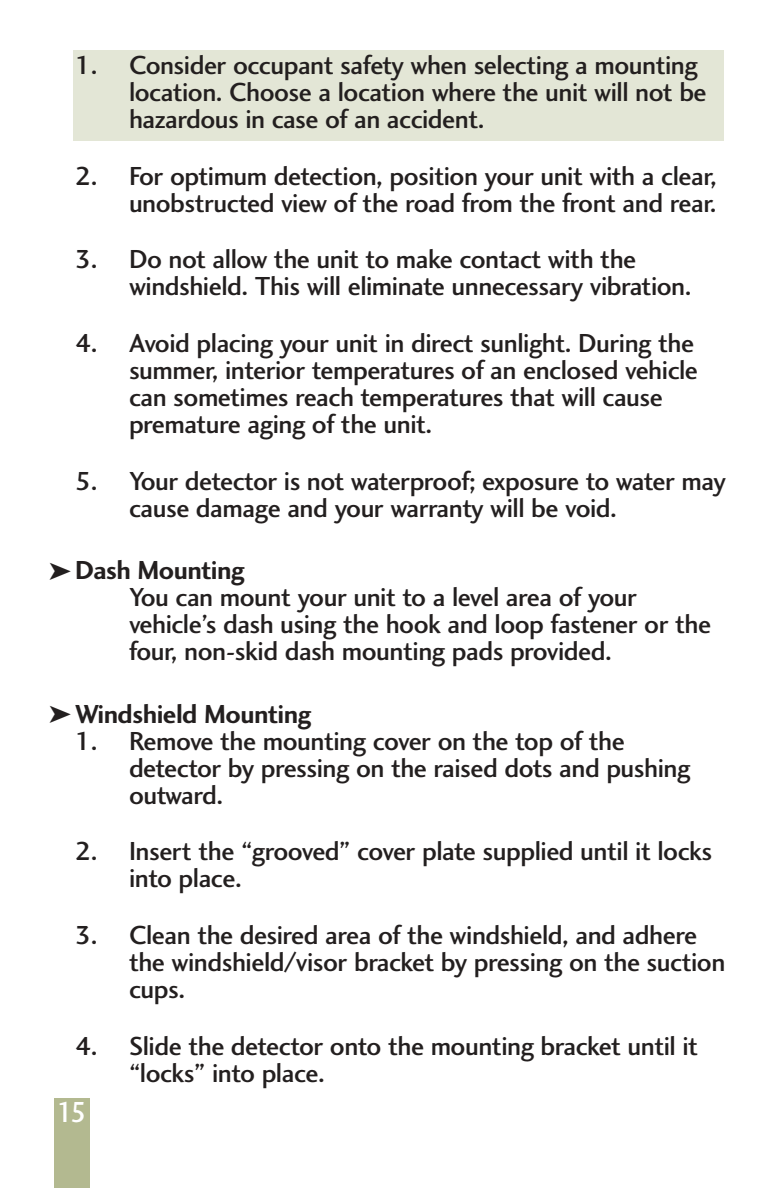
<style>
.page{position:relative;width:783px;height:1188px;background:#fff}
.page>*{position:absolute;margin:0;border:0;box-sizing:border-box;transform-origin:0 0}
.t1{font:30px "Charlotte Sans Medium Plain";color:#fff;scale:.9 1}
.t2{font:27px/27px "Charlotte Sans Medium Plain";letter-spacing:-.02em;color:#231f1f}
.t3{font:27px "Charlotte Sans Bold Plain";letter-spacing:-.02em;color:#231f1f}
</style>
<div class="page">
<div style="left:74px;top:50px;width:650px;height:91px;background:#e3e6d6"></div>
<div style="left:54px;top:1098px;width:36px;height:90px;background:#b3b990"></div>
<p class="t2" style="left:129px;top:54px;width:579px;text-indent:-54px">1. Consider occupant safety when selecting a mounting location. Choose a location where the unit will not be hazardous in case of an accident.</p>
<p class="t2" style="left:75px;top:165px;width:643px;text-align:right">2. For optimum detection, position your unit with a clear, unobstructed view of the road from the front and rear.</p>
<p class="t2" style="left:129px;top:248px;width:564px;text-indent:-54px">3. Do not allow the unit to make contact with the windshield. This will eliminate unnecessary vibration.</p>
<p class="t2" style="left:129px;top:332px;width:571px;text-indent:-54px">4. Avoid placing your unit in direct sunlight. During the summer, interior temperatures of an enclosed vehicle can sometimes reach temperatures that will cause premature aging of the unit.</p>
<p class="t2" style="left:129px;top:470px;width:599px;text-indent:-54px">5. Your detector is not waterproof; exposure to water may cause damage and your warranty will be void.</p>
<p class="t3" style="left:75px;top:560px;width:171px">Dash Mounting</p>
<p class="t2" style="left:129px;top:586px;width:584px">You can mount your unit to a level area of your vehicle’s dash using the hook and loop fastener or the four, non-skid dash mounting pads provided.</p>
<p class="t3" style="left:75px;top:704px;width:238px">Windshield Mounting</p>
<p class="t2" style="left:129px;top:730px;width:563px;text-indent:-54px">1. Remove the mounting cover on the top of the detector by pressing on the raised dots and pushing outward.</p>
<p class="t2" style="left:129px;top:840px;width:585px;text-indent:-54px">2. Insert the “grooved” cover plate supplied until it locks into place.</p>
<p class="t2" style="left:129px;top:924px;width:598px;text-indent:-54px">3. Clean the desired area of the windshield, and adhere the windshield/visor bracket by pressing on the suction cups.</p>
<p class="t2" style="left:129px;top:1035px;width:571px;text-indent:-54px">4. Slide the detector onto the mounting bracket until it “locks” into place.</p>
<p class="t1" style="left:57px;top:1101px;width:34px">15</p>
</div>
